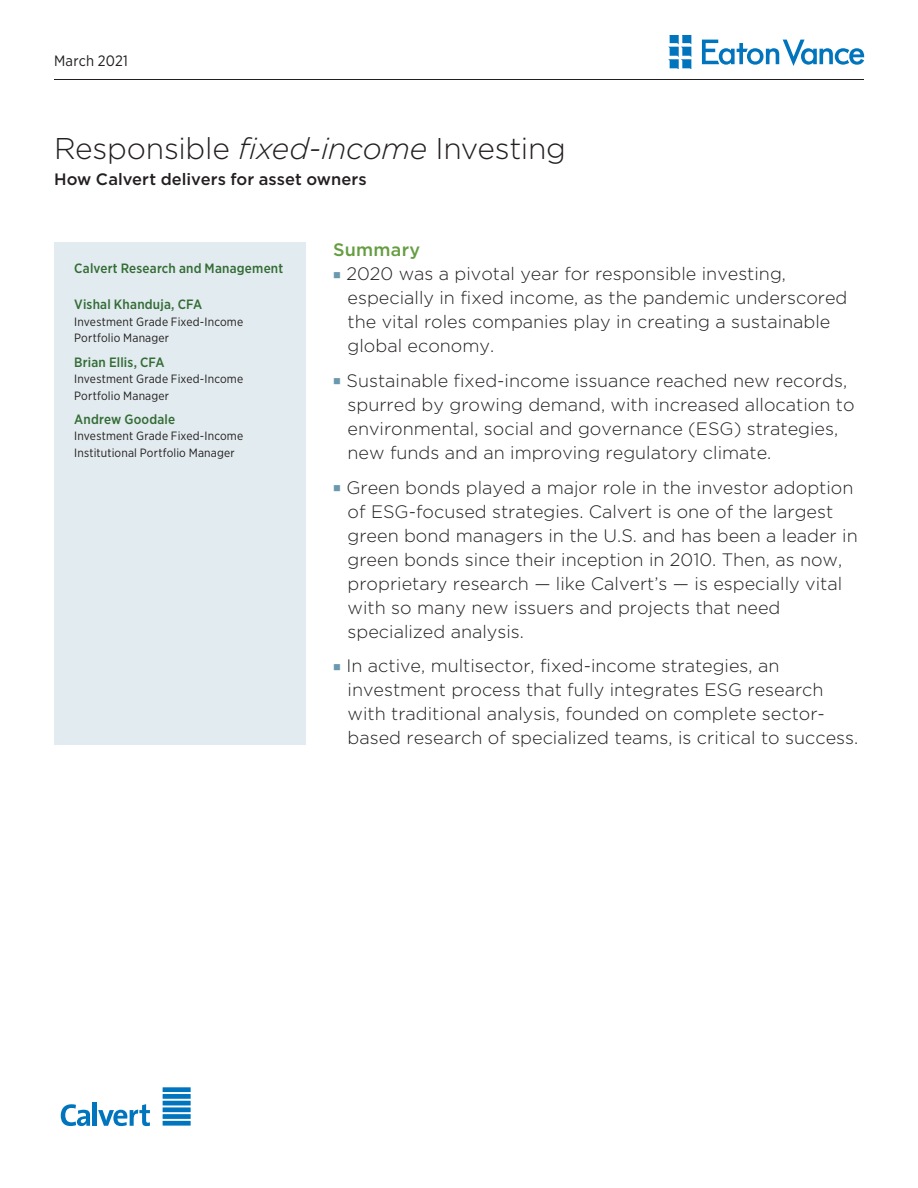
<style>
.page{position:relative;width:918px;height:1188px;background:#fff}
.page>*{position:absolute;margin:0;border:0;box-sizing:border-box;transform-origin:0 0}
.Title_Header{font:300 30px "Gotham";letter-spacing:-.01em;color:#231f20}
.t1{font:300 18px/24px "Gotham";color:#231f20}
.t2{font:500 18px "Gotham";letter-spacing:.015em;color:#659d41}
.Title_Subhead{font:500 16.5px "Gotham";letter-spacing:.005em;color:#231f20}
.t3{font:15px "Gotham Narrow";letter-spacing:.015em;color:#231f20}
.Sidebar_Header__Aff{font:500 13.5px "Gotham Narrow";letter-spacing:.015em;color:#326b34}
.Sidebar_Copy{font:12px/16.5px "Gotham Narrow";letter-spacing:.015em;color:#231f20}
.s1{font-style:italic}
</style>
<div class="page">
<hr style="left:54px;top:79px;width:810px;height:1px;background:#231f20">
<svg style="left:702px;top:40px;width:162px;height:26px"></svg>
<svg style="left:668px;top:36px;width:23px;height:32px"></svg>
<div style="left:54px;top:242px;width:252px;height:502px;background:#e2ebef"></div>
<svg style="left:61px;top:1104px;width:29px;height:22px"></svg>
<hr style="left:93px;top:1103px;width:4px;height:23px;background:#0075be">
<svg style="left:98px;top:1104px;width:52px;height:22px"></svg>
<div style="left:163px;top:1121px;width:28px;height:5px;background:#0075be"></div>
<div style="left:163px;top:1114px;width:28px;height:5px;background:#0075be"></div>
<hr style="left:163px;top:1101px;width:28px;height:4px;background:#0075be">
<div style="left:163px;top:1107px;width:28px;height:5px;background:#0075be"></div>
<div style="left:163px;top:1094px;width:28px;height:5px;background:#0075be"></div>
<div style="left:163px;top:1087px;width:28px;height:5px;background:#0075be"></div>
<p class="t3" style="left:54px;top:51px;width:76px">March 2021</p>
<p class="Title_Header" style="left:54px;top:129px;width:514px">Responsible <span class="s1">fixed-income</span> Investing</p>
<p class="Title_Subhead" style="left:54px;top:169px;width:314px">How Calvert delivers for asset owners</p>
<p class="Sidebar_Header__Aff" style="left:74px;top:259px;width:211px">Calvert Research and Management</p>
<p class="Sidebar_Header__Aff" style="left:74px;top:296px;width:130px">Vishal Khanduja, CFA</p>
<p class="Sidebar_Copy" style="left:74px;top:313px;width:171px">Investment Grade Fixed-Income<br>Portfolio Manager</p>
<p class="Sidebar_Header__Aff" style="left:74px;top:353px;width:92px">Brian Ellis, CFA</p>
<p class="Sidebar_Copy" style="left:74px;top:370px;width:171px">Investment Grade Fixed-Income<br>Portfolio Manager</p>
<p class="Sidebar_Header__Aff" style="left:74px;top:410px;width:103px">Andrew Goodale</p>
<p class="Sidebar_Copy" style="left:74px;top:427px;width:171px">Investment Grade Fixed-Income<br>Institutional Portfolio Manager</p>
<p class="t2" style="left:333px;top:238px;width:89px">Summary</p>
<p class="t1" style="left:346px;top:261px;width:503px">2020 was a pivotal year for responsible investing, especially in fixed income, as the pandemic underscored the vital roles companies play in creating a sustainable global economy.</p>
<p class="t1" style="left:346px;top:368px;width:510px">Sustainable fixed-income issuance reached new records, spurred by growing demand, with increased allocation to environmental, social and governance (ESG) strategies, new funds and an improving regulatory climate.</p>
<p class="t1" style="left:346px;top:475px;width:513px">Green bonds played a major role in the investor adoption of ESG-focused strategies. Calvert is one of the largest green bond managers in the U.S. and has been a leader in green bonds since their inception in 2010. Then, as now, proprietary research — like Calvert’s — is especially vital with so many new issuers and projects that need specialized analysis.</p>
<p class="t1" style="left:346px;top:654px;width:513px">In active, multisector, fixed-income strategies, an investment process that fully integrates ESG research with traditional analysis, founded on complete sector&shy;based research of specialized teams, is critical to success.</p>
</div>
